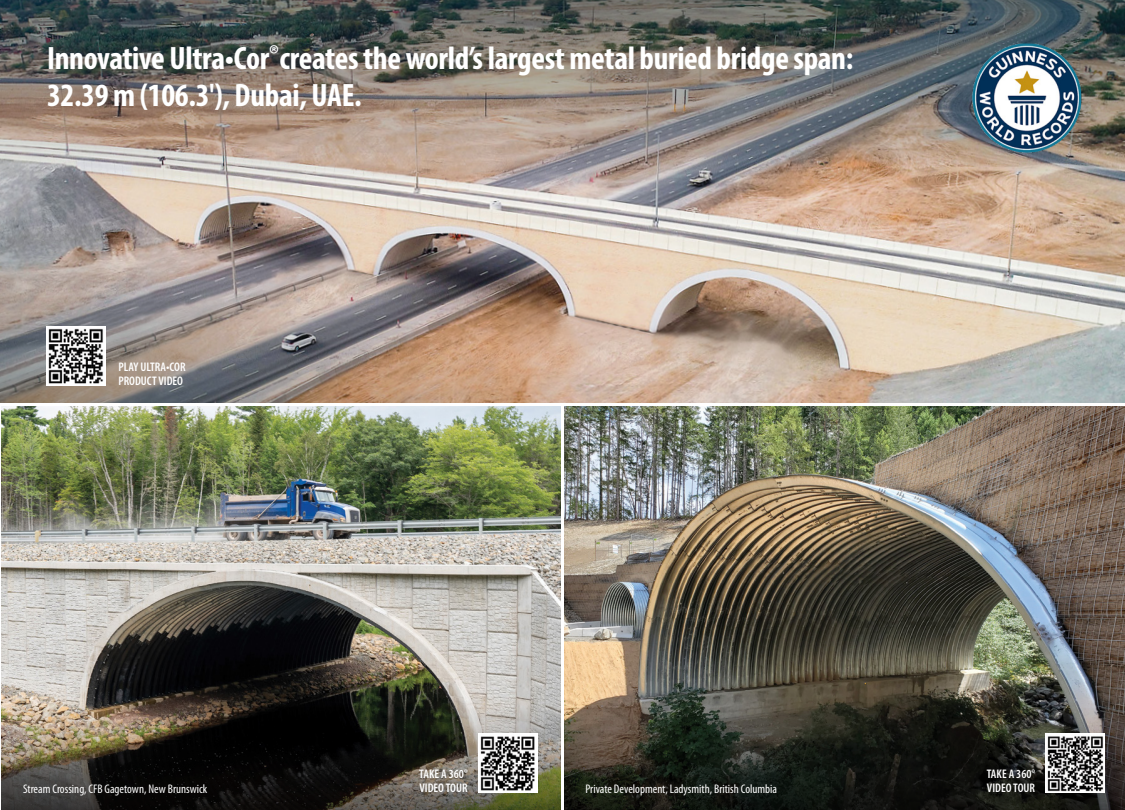
<style>
.page{position:relative;width:1125px;height:810px;background:#fff}
.page>*{position:absolute;margin:0;border:0;box-sizing:border-box;transform-origin:0 0}
.H1_-_Heading_1__reversed{font:700 condensed 32.5px/37.5px "Myriad Pro";letter-spacing:-.01em;color:#fff}
.t1{font:condensed 12.5px "Myriad Pro";color:#fff}
.t2{font:600 condensed 12.5px/13.8px "Myriad Pro";color:#fff}
</style>
<div class="page">
<img style="left:0;top:0;width:1125px;height:177px">
<img style="left:0;top:177px;width:1125px;height:226px">
<div style="left:46px;top:327px;width:60px;height:59px;background:#fff"></div>
<img style="left:48px;top:328px;width:55px;height:56px">
<img style="left:971px;top:40px;width:115px;height:116px">
<img style="left:1px;top:407px;width:560px;height:298px">
<img style="left:565px;top:407px;width:560px;height:298px">
<img style="left:1px;top:705px;width:560px;height:105px">
<svg style="left:565px;top:705px;width:560px;height:105px;background:#272821"></svg>
<div style="left:478px;top:734px;width:60px;height:59px;background:#fff"></div>
<img style="left:480px;top:736px;width:55px;height:55px">
<div style="left:1045px;top:734px;width:60px;height:59px;background:#fff"></div>
<img style="left:1047px;top:736px;width:57px;height:56px">
<h1 class="H1_-_Heading_1__reversed" style="left:47px;top:39px;width:808px">Innovative Ultra•Cor<sup>®</sup> creates the world’s largest metal buried bridge span:<br>32.39 m (106.3'), Dubai, UAE.</h1>
<p class="t2" style="left:118px;top:361px;width:69px;line-height:13.1px">PLAY ULTRA•COR<br>PRODUCT VIDEO</p>
<p class="t2" style="left:419px;top:767px;width:50px">TAKE A 360°<br>VIDEO TOUR</p>
<p class="t2" style="left:987px;top:767px;width:50px">TAKE A 360°<br>VIDEO TOUR</p>
<p class="t1" style="left:23px;top:781px;width:186px">Stream Crossing, CFB Gagetown, New Brunswick</p>
<p class="t1" style="left:585px;top:781px;width:193px">Private Development, Ladysmith, British Columbia</p>
</div>
